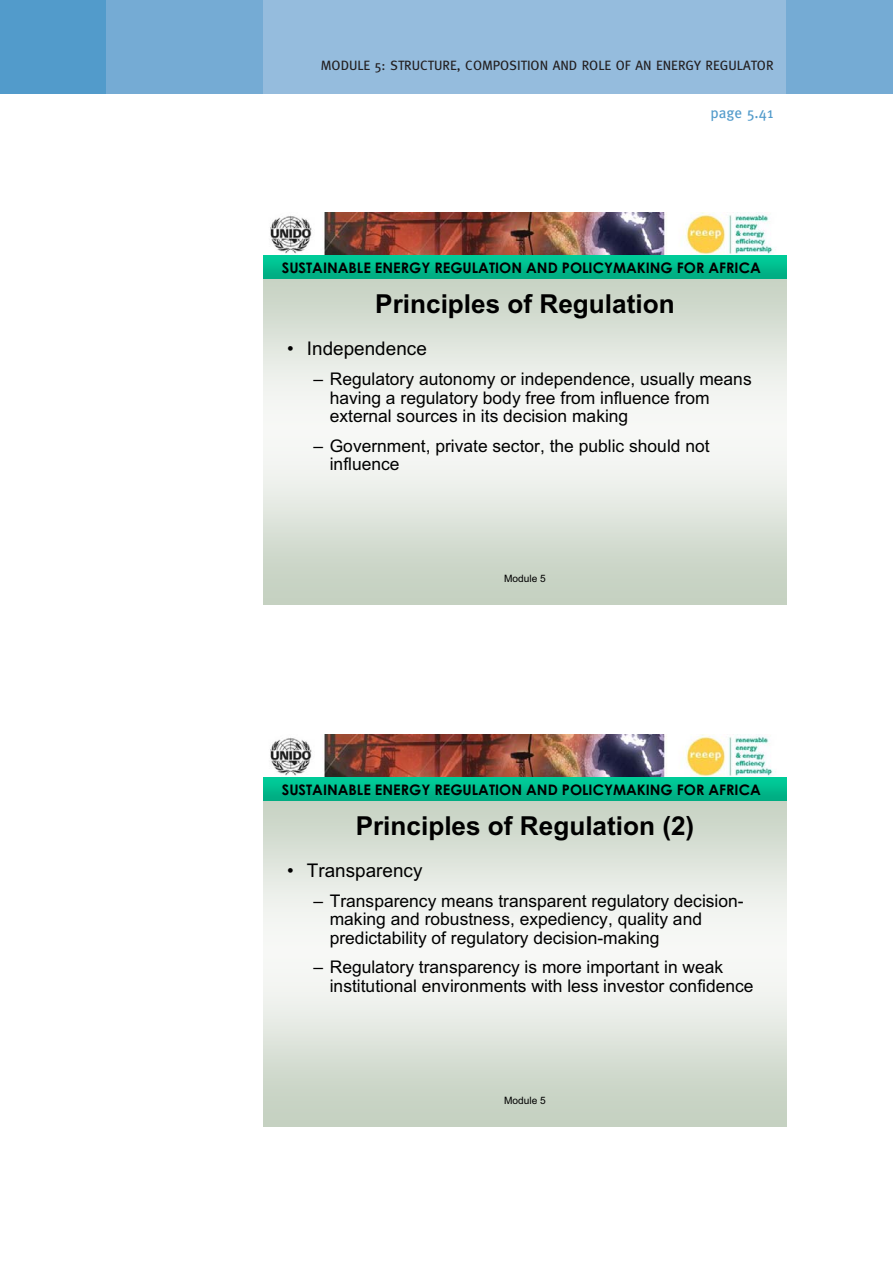
<style>
.page{position:relative;width:893px;height:1263px;background:#fff}
.page>*{position:absolute;margin:0;border:0;box-sizing:border-box;transform-origin:0 0}
.t1{font:700 26.1px "Arial";color:#000}
.t2{font:18.9px "Arial";color:#000}
.t3{font:17.4px/18.8px "Arial";color:#000}
.t4{font:15px "Meta";color:#529bcb}
.t5{font:700 14.55px "Century Gothic";color:#000}
.t6{font:13.5px "Meta";color:#231f20}
.t7{font:10.2px "Arial";color:#000}
.s1{color:#010000}
</style>
<div class="page">
<div style="left:0;top:0;width:106px;height:94px;background:#529bcb"></div>
<div style="left:106px;top:0;width:157px;height:94px;background:#75abd4"></div>
<div style="left:263px;top:0;width:523px;height:94px;background:#95bcdd"></div>
<div style="left:786px;top:0;width:107px;height:94px;background:#75abd4"></div>
<img style="left:263px;top:213px;width:516px;height:43px">
<img style="left:263px;top:256px;width:523px;height:23px">
<img style="left:263px;top:735px;width:516px;height:43px">
<img style="left:263px;top:778px;width:523px;height:23px">
<p class="t6" style="left:321px;top:60px;width:454px">MODULE 5: STRUCTURE, COMPOSITION AND ROLE OF AN ENERGY REGULATOR</p>
<p class="t4" style="left:711px;top:107px;width:64px">page 5.41</p>
<p class="t5" style="left:282px;top:262px;width:480px">SUSTAINABLE ENERGY REGULATION AND POLICYMAKING FOR AFRICA</p>
<h1 class="t1" style="left:375px;top:294px;width:301px">Principles of Regulation</h1>
<p class="t2" style="left:287px;top:341px;width:141px"><span class="s1">•</span> Independence</p>
<p class="t3" style="left:330px;top:371px;width:423px;text-indent:-16px"><span class="s1">–</span> Regulatory autonomy or independence, usually means having a regulatory body free from influence from external sources in its decision making</p>
<p class="t3" style="left:330px;top:438px;width:381px;text-indent:-16px"><span class="s1">–</span> Government, private sector, the public should not influence</p>
<p class="t7" style="left:504px;top:575px;width:43px">Module 5</p>
<p class="t5" style="left:282px;top:784px;width:480px">SUSTAINABLE ENERGY REGULATION AND POLICYMAKING FOR AFRICA</p>
<h1 class="t1" style="left:356px;top:816px;width:340px">Principles of Regulation (2)</h1>
<p class="t2" style="left:287px;top:863px;width:137px"><span class="s1">•</span> Transparency</p>
<p class="t3" style="left:330px;top:893px;width:415px;text-indent:-16px"><span class="s1">–</span> Transparency means transparent regulatory decision&shy;making and robustness, expediency, quality and predictability of regulatory decision-making</p>
<p class="t3" style="left:330px;top:960px;width:425px;text-indent:-16px"><span class="s1">–</span> Regulatory transparency is more important in weak institutional environments with less investor confidence</p>
<p class="t7" style="left:504px;top:1097px;width:43px">Module 5</p>
</div>
